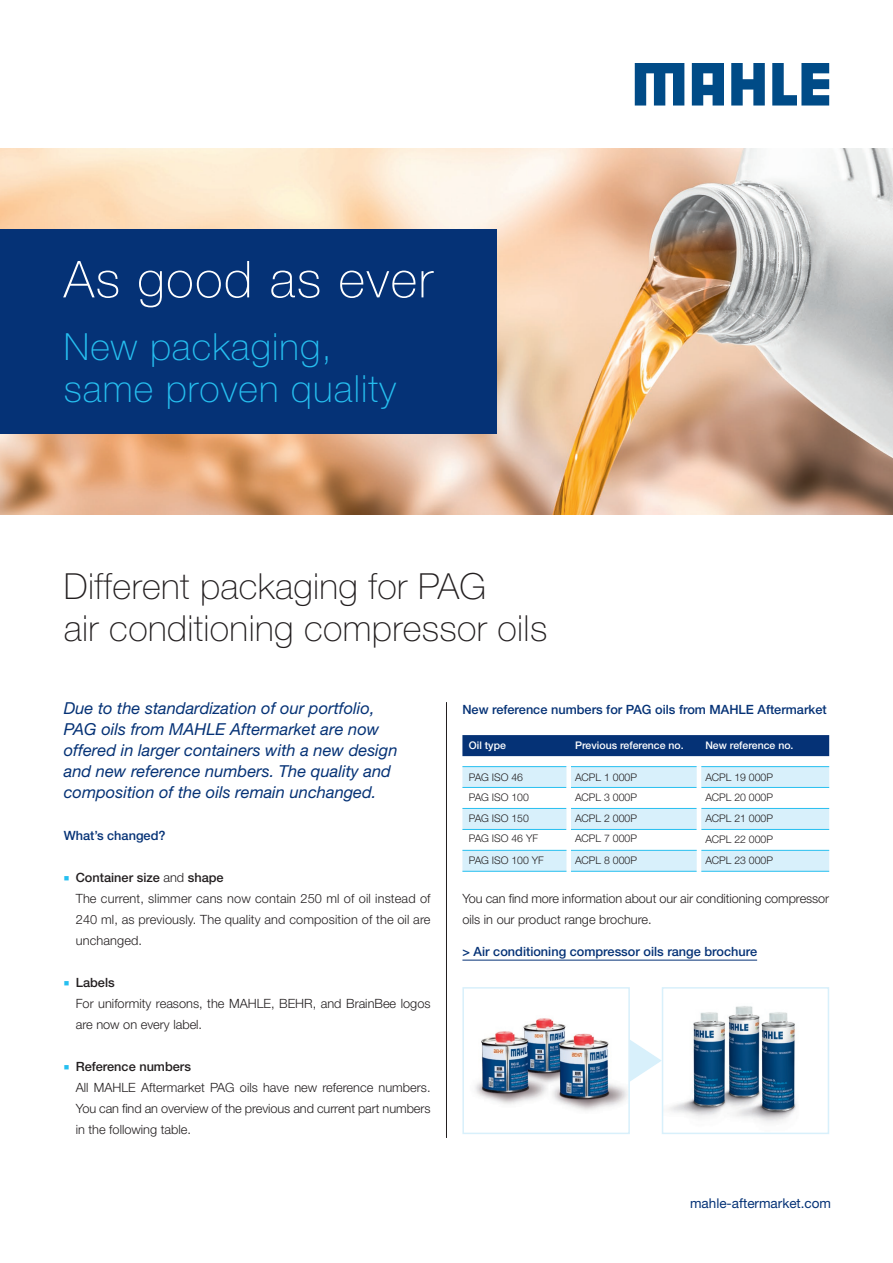
<style>
.page{position:relative;width:893px;height:1263px;background:#fff}
.page>*{position:absolute;margin:0;border:0;box-sizing:border-box;transform-origin:0 0}
.XX___100___Flag_Title___Headline{font:100 51px "Helvetica Neue LT Std";letter-spacing:.03em;color:#fff}
.AM___100___Flag_Title___Subline{font:100 37.5px/42px "Helvetica Neue LT Std";letter-spacing:.03em;color:#26bff0}
.XX___100___Chapter___Headline_1st_Level{font:100 36px/42px "Helvetica Neue LT Std";letter-spacing:.01em;color:#231f20}
.XX___100___Chapter___Intro{font:italic 16.5px/21px "Helvetica Neue LT Std";color:#053276}
.XX___100___Copy___URL{font:13.5px "Helvetica Neue LT Std";color:#053276}
.XX___100___Copy___Normal{font:300 12.75px/21px "Helvetica Neue LT Std";color:#231f20;text-align:justify}
.XX___100___Copy___Headline_3rd_Level{font:500 12.75px "Helvetica Neue LT Std";color:#053276}
.XX___100___Copy___Headline_3rd_Level-2{font:300 12.75px/21px "Helvetica Neue LT Std";letter-spacing:-.005em;color:#231f20}
.t1{font:500 12.75px "Helvetica Neue LT Std";color:#231f20}
.AM___100___Narrow___Copy___Normal{font:300 10.5px "Helvetica Neue LTW1 G";color:#231f20}
.Verfuegbar{font:300 10.5px "Helvetica Neue LTW1 G";color:#231f20}
.AM___100___Narrow___Copy___Titlerow{font:500 10.5px "Helvetica Neue LT Std";color:#fff}
.s1{color:#26bff0}
.s2{font-weight:300}
</style>
<div class="page">
<img style="left:0;top:149px;width:893px;height:365px">
<div style="left:0;top:229px;width:497px;height:205px;background:#053276"></div>
<hr style="left:462px;top:960px;width:295px;height:1px;background:#053276">
<div style="left:462px;top:735px;width:367px;height:21px;background:#053276"></div>
<svg style="left:462px;top:767px;width:367px;height:104px"></svg>
<hr style="left:571px;top:787px;width:126px;height:1px;background:#26bff0">
<hr style="left:571px;top:808px;width:126px;height:1px;background:#26bff0">
<hr style="left:571px;top:829px;width:126px;height:1px;background:#26bff0">
<hr style="left:571px;top:871px;width:126px;height:1px;background:#26bff0">
<hr style="left:701px;top:787px;width:128px;height:1px;background:#26bff0">
<hr style="left:701px;top:808px;width:128px;height:1px;background:#26bff0">
<hr style="left:701px;top:829px;width:128px;height:1px;background:#26bff0">
<hr style="left:701px;top:871px;width:128px;height:1px;background:#26bff0">
<hr style="left:701px;top:850px;width:128px;height:1px;background:#26bff0">
<hr style="left:462px;top:787px;width:104px;height:1px;background:#26bff0">
<hr style="left:462px;top:766px;width:104px;height:1px;background:#26bff0">
<hr style="left:462px;top:808px;width:104px;height:1px;background:#26bff0">
<hr style="left:571px;top:766px;width:126px;height:1px;background:#26bff0">
<hr style="left:701px;top:766px;width:128px;height:1px;background:#26bff0">
<hr style="left:462px;top:829px;width:104px;height:1px;background:#26bff0">
<div style="left:566px;top:766px;width:5px;height:21px;background:#fff"></div>
<hr style="left:697px;top:766px;width:4px;height:21px;background:#fff">
<div style="left:566px;top:787px;width:5px;height:21px;background:#fff"></div>
<hr style="left:697px;top:787px;width:4px;height:21px;background:#fff">
<div style="left:566px;top:808px;width:5px;height:21px;background:#fff"></div>
<hr style="left:697px;top:808px;width:4px;height:21px;background:#fff">
<div style="left:566px;top:829px;width:5px;height:21px;background:#fff"></div>
<hr style="left:697px;top:829px;width:4px;height:21px;background:#fff">
<div style="left:566px;top:850px;width:5px;height:21px;background:#fff"></div>
<hr style="left:697px;top:850px;width:4px;height:21px;background:#fff">
<hr style="left:462px;top:850px;width:104px;height:1px;background:#26bff0">
<hr style="left:571px;top:850px;width:126px;height:1px;background:#26bff0">
<hr style="left:462px;top:871px;width:104px;height:1px;background:#26bff0">
<hr style="left:446px;top:702px;width:1px;height:436px;background:#231f20">
<img style="left:475px;top:1018px;width:152px;height:93px">
<div style="left:462px;top:987px;width:168px;height:147px;border:2px solid #d8f0fb"></div>
<img style="left:668px;top:1006px;width:129px;height:117px">
<div style="left:662px;top:987px;width:167px;height:147px;border:2px solid #d8f0fb"></div>
<svg style="left:630px;top:1040px;width:32px;height:41px"></svg>
<svg style="left:635px;top:63px;width:49px;height:43px"></svg>
<svg style="left:731px;top:63px;width:34px;height:43px"></svg>
<svg style="left:772px;top:63px;width:57px;height:43px"></svg>
<svg style="left:692px;top:63px;width:32px;height:43px"></svg>
<p class="XX___100___Flag_Title___Headline" style="left:64px;top:250px;width:371px">As good as ever</p>
<p class="AM___100___Flag_Title___Subline" style="left:64px;top:326px;width:334px">New packaging, same proven quality</p>
<p class="XX___100___Chapter___Headline_1st_Level" style="left:64px;top:565px;width:485px">Different packaging for PAG<br>air conditioning compressor oils</p>
<p class="XX___100___Chapter___Intro" style="left:64px;top:697px;width:335px">Due to the standardization of our portfolio, PAG oils from MAHLE Aftermarket are now offered in larger containers with a new design and new reference numbers. The quality and composition of the oils remain unchanged.</p>
<p class="XX___100___Copy___Headline_3rd_Level" style="left:64px;top:828px;width:103px">What’s changed?</p>
<p class="t1" style="left:64px;top:870px;width:161px"><span class="s1">■</span> Container size <span class="s2">and</span> shape</p>
<p class="XX___100___Copy___Normal" style="left:76px;top:888px;width:356px">The current, slimmer cans now contain 250 ml of oil instead of 240 ml, as previously. The quality and composition of the oil are unchanged.</p>
<p class="t1" style="left:64px;top:975px;width:52px"><span class="s1">■</span> Labels</p>
<p class="XX___100___Copy___Normal" style="left:76px;top:993px;width:356px">For uniformity reasons, the MAHLE, BEHR, and BrainBee logos are now on every label.</p>
<p class="t1" style="left:64px;top:1059px;width:129px"><span class="s1">■</span> Reference numbers</p>
<p class="XX___100___Copy___Normal" style="left:76px;top:1077px;width:356px">All MAHLE Aftermarket PAG oils have new reference numbers.<br>You can find an overview of the previous and current part numbers in the following table.</p>
<p class="XX___100___Copy___Headline_3rd_Level" style="left:462px;top:702px;width:366px">New reference numbers for PAG oils from MAHLE Aftermarket</p>
<p class="AM___100___Narrow___Copy___Titlerow" style="left:469px;top:739px;width:39px">Oil type</p>
<p class="AM___100___Narrow___Copy___Titlerow" style="left:575px;top:739px;width:110px">Previous reference no.</p>
<p class="AM___100___Narrow___Copy___Titlerow" style="left:705px;top:739px;width:90px">New reference no.</p>
<p class="AM___100___Narrow___Copy___Normal" style="left:469px;top:770px;width:56px">PAG ISO 46</p>
<p class="AM___100___Narrow___Copy___Normal" style="left:575px;top:770px;width:63px">ACPL 1 000P</p>
<p class="Verfuegbar" style="left:705px;top:770px;width:69px">ACPL 19 000P</p>
<p class="AM___100___Narrow___Copy___Normal" style="left:469px;top:791px;width:62px">PAG ISO 100</p>
<p class="AM___100___Narrow___Copy___Normal" style="left:575px;top:791px;width:63px">ACPL 3 000P</p>
<p class="Verfuegbar" style="left:705px;top:791px;width:69px">ACPL 20 000P</p>
<p class="AM___100___Narrow___Copy___Normal" style="left:469px;top:812px;width:62px">PAG ISO 150</p>
<p class="AM___100___Narrow___Copy___Normal" style="left:575px;top:812px;width:63px">ACPL 2 000P</p>
<p class="Verfuegbar" style="left:705px;top:812px;width:69px">ACPL 21 000P</p>
<p class="AM___100___Narrow___Copy___Normal" style="left:469px;top:832px;width:71px">PAG ISO 46 YF</p>
<p class="AM___100___Narrow___Copy___Normal" style="left:575px;top:832px;width:63px">ACPL 7 000P</p>
<p class="Verfuegbar" style="left:705px;top:833px;width:69px">ACPL 22 000P</p>
<p class="AM___100___Narrow___Copy___Normal" style="left:469px;top:854px;width:77px">PAG ISO 100 YF</p>
<p class="AM___100___Narrow___Copy___Normal" style="left:575px;top:854px;width:63px">ACPL 8 000P</p>
<p class="Verfuegbar" style="left:705px;top:854px;width:69px">ACPL 23 000P</p>
<p class="XX___100___Copy___Headline_3rd_Level-2" style="left:462px;top:888px;width:368px">You can find more information about our air conditioning compressor oils in our product range brochure.</p>
<p class="XX___100___Copy___Headline_3rd_Level" style="left:462px;top:943px;width:296px">&gt; Air conditioning compressor oils range brochure</p>
<p class="XX___100___Copy___URL" style="left:690px;top:1195px;width:143px">mahle-aftermarket.com</p>
</div>
